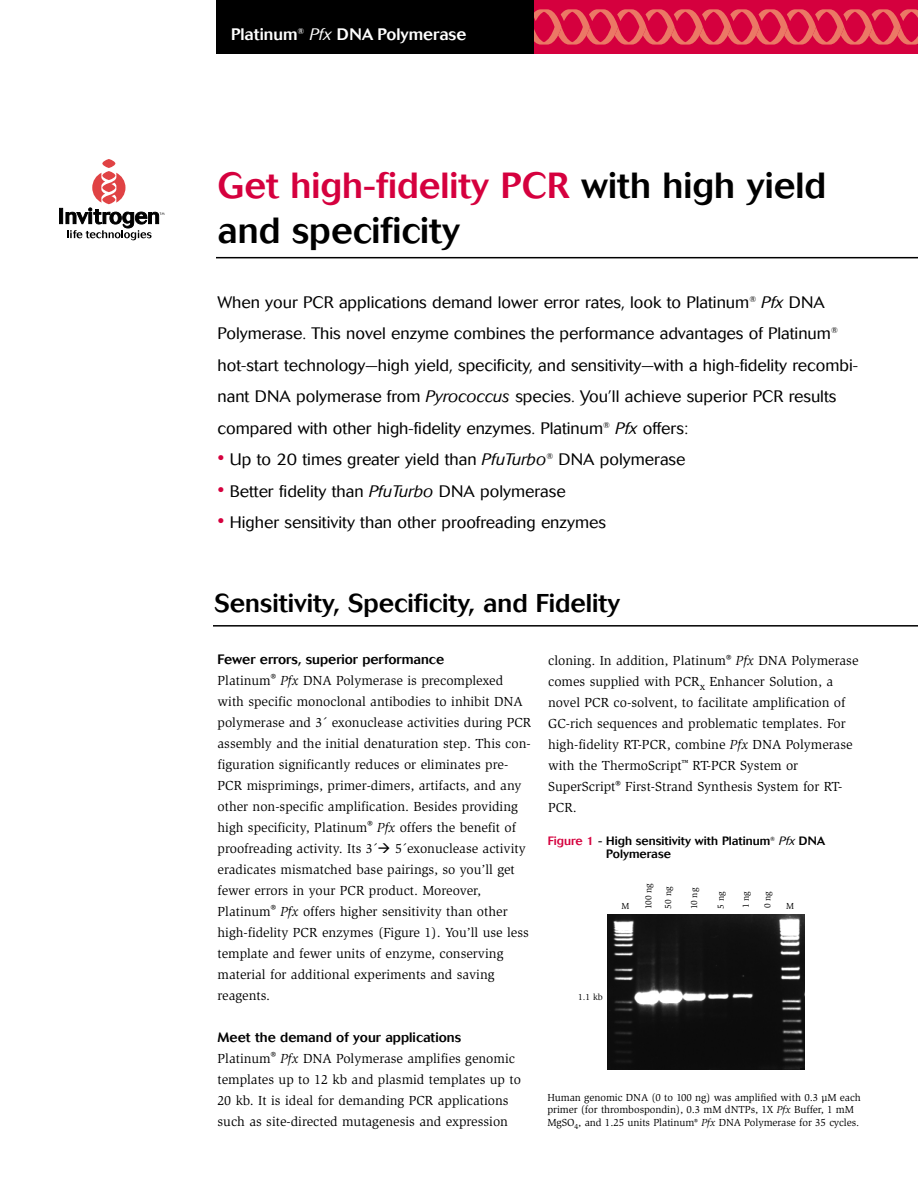
<style>
.page{position:relative;width:918px;height:1188px;background:#fff}
.page>*{position:absolute;margin:0;border:0;box-sizing:border-box;transform-origin:0 0}
.t1{font:500 36px/45px "Cosmos";color:#000}
.t2{font:500 25.5px "Cosmos";color:#000}
.t3{font:300 16.5px/31.5px "Cosmos";color:#000}
.t4{font:500 16.5px "Cosmos";color:#fff}
.t5{font:13.5px/21px "Slimbach";color:#000}
.t6{font:500 13.5px "Cosmos";color:#000}
.t7{font:500 12px/13.5px "Cosmos";color:#000}
.t8{font:10.5px/12.8px "Slimbach";letter-spacing:-.005em;color:#000}
.t9{font:9px "Slimbach";color:#000}
.s1{font-weight:300;font-style:italic}
.s2{color:#d5003e}
.s3{font-style:italic}
.s4{font-size:21px;color:#d5003e}
</style>
<div class="page">
<div style="left:513px;top:0;width:405px;height:54px;background:#d5003e"></div>
<svg style="left:533px;top:9px;width:385px;height:36px"></svg>
<div style="left:216px;top:0;width:317px;height:54px;background:#000"></div>
<hr style="left:216px;top:257px;width:702px;height:1px;background:#000">
<div style="left:59px;top:208px;width:4px;height:16px;background:#000;border:1px solid #000"></div>
<svg style="left:66px;top:159px;width:98px;height:81px"></svg>
<hr style="left:213px;top:625px;width:705px;height:2px;background:#000">
<img style="left:607px;top:915px;width:198px;height:154px">
<p class="t4" style="left:231px;top:28px;width:237px">Platinum<sup>®</sup> <span class="s1">Pfx</span> DNA Polymerase</p>
<h1 class="t1" style="left:218px;top:166px;width:610px"><span class="s2">Get high-fidelity PCR</span> with high yield and specificity</h1>
<p class="t3" style="left:218px;top:288px;width:642px">When your PCR applications demand lower error rates, look to Platinum<sup>®</sup> <span class="s3">Pfx</span> DNA Polymerase. This novel enzyme combines the performance advantages of Platinum<sup>® </sup>hot-start technology—high yield, specificity, and sensitivity—with a high-fidelity recombi&shy;nant DNA polymerase from <span class="s3">Pyrococcus</span> species. You’ll achieve superior PCR results compared with other high-fidelity enzymes. Platinum<sup>®</sup> <span class="s3">Pfx</span> offers:</p>
<p class="t3" style="left:218px;top:445px;width:469px"><span class="s4">•</span> Up to 20 times greater yield than <span class="s3">PfuTurbo</span><sup>®</sup> DNA polymerase</p>
<p class="t3" style="left:218px;top:477px;width:350px"><span class="s4">•</span> Better fidelity than <span class="s3">PfuTurbo</span> DNA polymerase</p>
<p class="t3" style="left:218px;top:508px;width:390px"><span class="s4">•</span> Higher sensitivity than other proofreading enzymes</p>
<h2 class="t2" style="left:214px;top:594px;width:407px">Sensitivity, Specificity, and Fidelity</h2>
<p class="t6" style="left:218px;top:654px;width:228px">Fewer errors, superior performance</p>
<p class="t5" style="left:218px;top:671px;width:315px">Platinum<sup>®</sup> <span class="s3">Pfx</span> DNA Polymerase is precomplexed with specific monoclonal antibodies to inhibit DNA polymerase and 3´ exonuclease activities during PCR assembly and the initial denaturation step. This con&shy;figuration significantly reduces or eliminates pre-PCR misprimings, primer-dimers, artifacts, and any other non-specific amplification. Besides providing high specificity, Platinum<sup>®</sup> <span class="s3">Pfx</span> offers the benefit of proofreading activity. Its 3´</p>
<p class="t5" style="left:218px;top:839px;width:313px;text-indent:178px">5´exonuclease activity eradicates mismatched base pairings, so you’ll get fewer errors in your PCR product. Moreover, Platinum<sup>®</sup> <span class="s3">Pfx</span> offers higher sensitivity than other high-fidelity PCR enzymes (Figure 1). You’ll use less template and fewer units of enzyme, conserving material for additional experiments and saving reagents.</p>
<p class="t6" style="left:218px;top:1032px;width:245px">Meet the demand of your applications</p>
<p class="t5" style="left:218px;top:1049px;width:305px">Platinum<sup>®</sup> <span class="s3">Pfx</span> DNA Polymerase amplifies genomic templates up to 12 kb and plasmid templates up to 20 kb. It is ideal for demanding PCR applications such as site-directed mutagenesis and expression</p>
<p class="t5" style="left:548px;top:651px;width:312px">cloning. In addition, Platinum<sup>®</sup> <span class="s3">Pfx</span> DNA Polymerase comes supplied with PCR<sub>x</sub> Enhancer Solution, a novel PCR co-solvent, to facilitate amplification of GC-rich sequences and problematic templates. For high-fidelity RT-PCR, combine <span class="s3">Pfx</span> DNA Polymerase with the ThermoScript<sup>™</sup> RT-PCR System or SuperScript<sup>®</sup> First-Strand Synthesis System for RT-PCR.</p>
<p class="t7" style="left:606px;top:835px;width:221px;text-indent:-58px"><span class="s2">Figure 1</span> - High sensitivity with Platinum<sup>®</sup> <span class="s1">Pfx</span> DNA<br>Polymerase</p>
<p class="t9" style="left:645px;top:909px;width:27px;rotate:-90deg">100 ng</p>
<p class="t9" style="left:665px;top:909px;width:23px;rotate:-90deg">50 ng</p>
<p class="t9" style="left:691px;top:909px;width:23px;rotate:-90deg">10 ng</p>
<p class="t9" style="left:717px;top:909px;width:19px;rotate:-90deg">5 ng</p>
<p class="t9" style="left:742px;top:908px;width:19px;rotate:-90deg">1 ng</p>
<p class="t9" style="left:764px;top:908px;width:19px;rotate:-90deg">0 ng</p>
<p class="t9" style="left:622px;top:902px;width:9px">M</p>
<p class="t9" style="left:786px;top:902px;width:9px">M</p>
<p class="t9" style="left:578px;top:994px;width:26px">1.1 kb</p>
<p class="t8" style="left:547px;top:1091px;width:315px">Human genomic DNA (0 to 100 ng) was amplified with 0.3 µM each primer (for thrombospondin), 0.3 mM dNTPs, 1X <span class="s3">Pfx</span> Buffer, 1 mM<br>MgSO<sub>4</sub>, and 1.25 units Platinum<sup>®</sup> <span class="s3">Pfx</span> DNA Polymerase for 35 cycles.</p>
</div>
